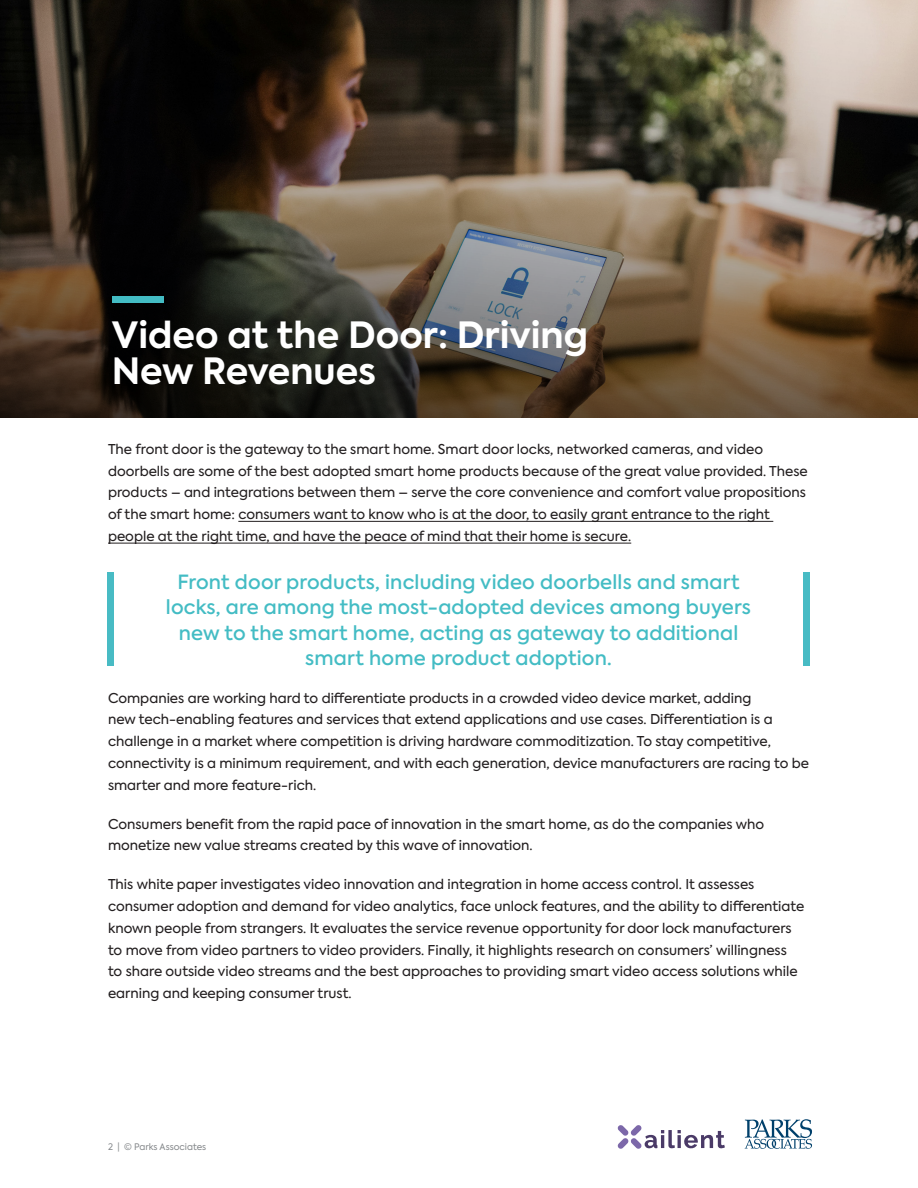
<style>
.page{position:relative;width:918px;height:1188px;background:#fff}
.page>*{position:absolute;margin:0;border:0;box-sizing:border-box;transform-origin:0 0}
.Header_2{font:700 36px/36px "Axiforma";color:#fff}
.Call_Out_New{font:500 19.5px/25.5px "Axiforma";letter-spacing:.01em;color:#43bcc4;text-align:center}
.Body_Main{font:13.5px/21.8px "Axiforma";color:#231f20}
.t1{font:9px "Axiforma";color:#85888b}
</style>
<div class="page">
<img style="left:0;top:0;width:918px;height:418px">
<div style="left:112px;top:296px;width:52px;height:7px;background:#43bcc4"></div>
<svg style="left:745px;top:1119px;width:67px;height:30px"></svg>
<svg style="left:617px;top:1125px;width:108px;height:24px"></svg>
<hr style="left:238px;top:521px;width:535px;height:1px;background:#231f20">
<hr style="left:108px;top:543px;width:523px;height:1px;background:#231f20">
<div style="left:108px;top:572px;width:6px;height:94px;background:#48bbc4"></div>
<div style="left:803px;top:572px;width:7px;height:94px;background:#48bbc4"></div>
<p class="Header_2" style="left:112px;top:317px;width:478px">Video at the Door: Driving<br>New Revenues</p>
<p class="Body_Main" style="left:108px;top:438px;width:701px">The front door is the gateway to the smart home. Smart door locks, networked cameras, and video doorbells are some of the best adopted smart home products because of the great value provided. These products – and integrations between them – serve the core convenience and comfort value propositions of the smart home: consumers want to know who is at the door, to easily grant entrance to the right people at the right time, and have the peace of mind that their home is secure.</p>
<p class="Call_Out_New" style="left:166px;top:569px;width:587px">Front door products, including video doorbells and smart locks, are among the most-adopted devices among buyers new to the smart home, acting as gateway to additional smart home product adoption.</p>
<p class="Body_Main" style="left:108px;top:687px;width:703px">Companies are working hard to differentiate products in a crowded video device market, adding<br>new tech-enabling features and services that extend applications and use cases. Differentiation is a challenge in a market where competition is driving hardware commoditization. To stay competitive, connectivity is a minimum requirement, and with each generation, device manufacturers are racing to be smarter and more feature-rich.</p>
<p class="Body_Main" style="left:108px;top:813px;width:658px">Consumers benefit from the rapid pace of innovation in the smart home, as do the companies who monetize new value streams created by this wave of innovation.</p>
<p class="Body_Main" style="left:108px;top:874px;width:698px">This white paper investigates video innovation and integration in home access control. It assesses consumer adoption and demand for video analytics, face unlock features, and the ability to differentiate known people from strangers. It evaluates the service revenue opportunity for door lock manufacturers to move from video partners to video providers. Finally, it highlights research on consumers’ willingness to share outside video streams and the best approaches to providing smart video access solutions while earning and keeping consumer trust.</p>
<p class="t1" style="left:108px;top:1141px;width:100px">2 | © Parks Associates</p>
</div>
